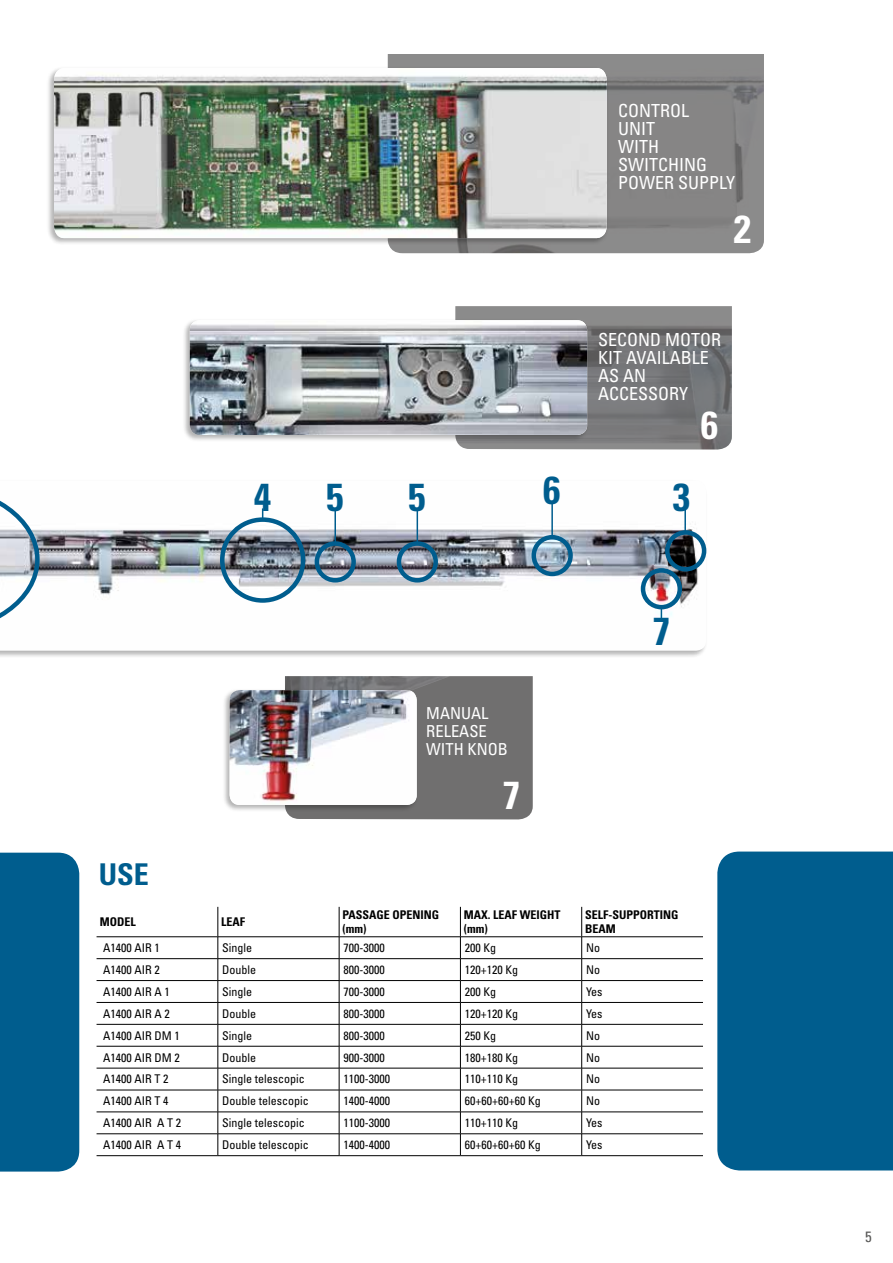
<style>
.page{position:relative;width:893px;height:1263px;background:#fff}
.page>*{position:absolute;margin:0;border:0;box-sizing:border-box;transform-origin:0 0}
.t1{font:700 condensed 39px "Univers LT Std";color:#005d8e}
.t2{font:700 condensed 39px "Univers LT Std";color:#fff}
.t3{font:700 condensed 30px "Univers LT Std";color:#005d8e}
.t4{font:condensed 18px/18px "Univers LT Std";color:#fff}
.t5{font:condensed 16.5px/18px "Univers LT Std";color:#fff}
.t6{font:condensed 15px "Univers LT Std";color:#575756}
.t7{font:condensed 12px "Univers LT Std";color:#000}
.t8{font:700 condensed 12px/14.4px "Univers LT Std";color:#000}
</style>
<div class="page">
<div style="left:0;top:479px;width:708px;height:179px;background:#000;opacity:.3"></div>
<img style="left:0;top:480px;width:706px;height:171px">
<div style="left:220px;top:517px;width:85px;height:86px;border:4px solid #005d8e;border-radius:50%"></div>
<div style="left:665px;top:530px;width:41px;height:41px;border:4px solid #005d8e;border-radius:50%"></div>
<svg style="left:0;top:485px;width:40px;height:149px"></svg>
<hr style="left:334px;top:509px;width:2px;height:34px;background:#005d8e">
<div style="left:315px;top:541px;width:41px;height:41px;border:4px solid #005d8e;border-radius:50%"></div>
<hr style="left:417px;top:509px;width:1px;height:34px;background:#005d8e">
<div style="left:397px;top:541px;width:41px;height:41px;border:4px solid #005d8e;border-radius:50%"></div>
<hr style="left:684px;top:509px;width:2px;height:23px;background:#005d8e">
<div style="left:641px;top:568px;width:41px;height:41px;border:4px solid #005d8e;border-radius:50%"></div>
<hr style="left:551px;top:502px;width:2px;height:35px;background:#005d8e">
<div style="left:531px;top:535px;width:42px;height:41px;border:4px solid #005d8e;border-radius:50%"></div>
<img style="left:388px;top:54px;width:376px;height:199px">
<div style="left:46px;top:66px;width:562px;height:180px;background:#000;opacity:.3"></div>
<img style="left:54px;top:68px;width:553px;height:170px">
<img style="left:455px;top:306px;width:277px;height:143px">
<div style="left:182px;top:318px;width:407px;height:125px;background:#000;opacity:.3"></div>
<img style="left:190px;top:320px;width:397px;height:115px">
<div style="left:287px;top:676px;width:246px;height:143px;background:#706f6f"></div>
<img style="left:285px;top:676px;width:165px;height:127px">
<div style="left:222px;top:688px;width:196px;height:125px;background:#000;opacity:.3"></div>
<img style="left:230px;top:690px;width:187px;height:115px">
<div style="left:0;top:853px;width:79px;height:318px;background:#005d8e"></div>
<div style="left:717px;top:851px;width:176px;height:319px;background:#005d8e"></div>
<hr style="left:97px;top:958px;width:121px;height:1px;background:#000">
<hr style="left:97px;top:980px;width:121px;height:1px;background:#000">
<hr style="left:97px;top:1002px;width:121px;height:1px;background:#000">
<hr style="left:97px;top:1024px;width:121px;height:1px;background:#000">
<hr style="left:97px;top:1046px;width:121px;height:1px;background:#000">
<hr style="left:97px;top:1068px;width:121px;height:1px;background:#000">
<hr style="left:97px;top:1090px;width:121px;height:1px;background:#000">
<hr style="left:97px;top:1112px;width:121px;height:1px;background:#000">
<hr style="left:97px;top:1133px;width:121px;height:1px;background:#000">
<hr style="left:97px;top:1155px;width:121px;height:1px;background:#000">
<hr style="left:218px;top:958px;width:121px;height:1px;background:#000">
<hr style="left:339px;top:958px;width:121px;height:1px;background:#000">
<hr style="left:460px;top:958px;width:122px;height:1px;background:#000">
<hr style="left:582px;top:958px;width:121px;height:1px;background:#000">
<hr style="left:218px;top:980px;width:121px;height:1px;background:#000">
<hr style="left:339px;top:980px;width:121px;height:1px;background:#000">
<hr style="left:460px;top:980px;width:122px;height:1px;background:#000">
<hr style="left:582px;top:980px;width:121px;height:1px;background:#000">
<hr style="left:218px;top:1002px;width:121px;height:1px;background:#000">
<hr style="left:339px;top:1002px;width:121px;height:1px;background:#000">
<hr style="left:460px;top:1002px;width:122px;height:1px;background:#000">
<hr style="left:582px;top:1002px;width:121px;height:1px;background:#000">
<hr style="left:218px;top:1024px;width:121px;height:1px;background:#000">
<hr style="left:339px;top:1024px;width:121px;height:1px;background:#000">
<hr style="left:460px;top:1024px;width:122px;height:1px;background:#000">
<hr style="left:582px;top:1024px;width:121px;height:1px;background:#000">
<hr style="left:218px;top:1046px;width:121px;height:1px;background:#000">
<hr style="left:339px;top:1046px;width:121px;height:1px;background:#000">
<hr style="left:460px;top:1046px;width:122px;height:1px;background:#000">
<hr style="left:582px;top:1046px;width:121px;height:1px;background:#000">
<hr style="left:218px;top:1068px;width:121px;height:1px;background:#000">
<hr style="left:339px;top:1068px;width:121px;height:1px;background:#000">
<hr style="left:460px;top:1068px;width:122px;height:1px;background:#000">
<hr style="left:582px;top:1068px;width:121px;height:1px;background:#000">
<hr style="left:218px;top:1090px;width:121px;height:1px;background:#000">
<hr style="left:339px;top:1090px;width:121px;height:1px;background:#000">
<hr style="left:460px;top:1090px;width:122px;height:1px;background:#000">
<hr style="left:582px;top:1090px;width:121px;height:1px;background:#000">
<hr style="left:218px;top:1112px;width:121px;height:1px;background:#000">
<hr style="left:339px;top:1112px;width:121px;height:1px;background:#000">
<hr style="left:460px;top:1112px;width:122px;height:1px;background:#000">
<hr style="left:582px;top:1112px;width:121px;height:1px;background:#000">
<hr style="left:218px;top:1133px;width:121px;height:1px;background:#000">
<hr style="left:339px;top:1133px;width:121px;height:1px;background:#000">
<hr style="left:460px;top:1133px;width:122px;height:1px;background:#000">
<hr style="left:582px;top:1133px;width:121px;height:1px;background:#000">
<hr style="left:218px;top:1155px;width:121px;height:1px;background:#000">
<hr style="left:339px;top:1155px;width:121px;height:1px;background:#000">
<hr style="left:460px;top:1155px;width:122px;height:1px;background:#000">
<hr style="left:582px;top:1155px;width:121px;height:1px;background:#000">
<svg style="left:218px;top:907px;width:1px;height:248px"></svg>
<svg style="left:339px;top:907px;width:1px;height:248px"></svg>
<svg style="left:460px;top:907px;width:1px;height:248px"></svg>
<svg style="left:581px;top:907px;width:1px;height:248px"></svg>
<hr style="left:97px;top:936px;width:121px;height:1px;background:#000">
<hr style="left:218px;top:936px;width:121px;height:1px;background:#000">
<hr style="left:339px;top:936px;width:121px;height:1px;background:#000">
<hr style="left:460px;top:936px;width:122px;height:1px;background:#000">
<hr style="left:582px;top:936px;width:121px;height:1px;background:#000">
<h3 class="t4" style="left:618px;top:102px;width:118px">CONTROL<br>UNIT<br>WITH<br>SWITCHING<br>POWER SUPPLY</h3>
<h1 class="t2" style="left:734px;top:205px;width:19px">2</h1>
<h3 class="t4" style="left:598px;top:330px;width:125px">SECOND MOTOR<br>KIT AVAILABLE<br>AS AN<br>ACCESSORY</h3>
<h1 class="t2" style="left:701px;top:401px;width:19px">6</h1>
<h1 class="t1" style="left:543px;top:467px;width:19px">6</h1>
<h1 class="t1" style="left:254px;top:473px;width:19px">4</h1>
<h1 class="t1" style="left:326px;top:473px;width:19px">5</h1>
<h1 class="t1" style="left:408px;top:473px;width:19px">5</h1>
<h1 class="t1" style="left:673px;top:473px;width:19px">3</h1>
<h3 class="t5" style="left:426px;top:704px;width:83px">MANUAL<br>RELEASE<br>WITH KNOB</h3>
<h1 class="t2" style="left:503px;top:771px;width:19px">7</h1>
<h1 class="t1" style="left:653px;top:607px;width:19px">7</h1>
<h2 class="t3" style="left:99px;top:856px;width:52px">USE</h2>
<p class="t8" style="left:100px;top:915px;width:37px">MODEL</p>
<p class="t8" style="left:221px;top:915px;width:25px">LEAF</p>
<p class="t8" style="left:343px;top:907px;width:98px">PASSAGE OPENING (mm)</p>
<p class="t8" style="left:464px;top:907px;width:98px">MAX. LEAF WEIGHT (mm)</p>
<p class="t8" style="left:585px;top:907px;width:95px">SELF-SUPPORTING<br>BEAM</p>
<p class="t7" style="left:103px;top:940px;width:58px">A1400 AIR 1</p>
<p class="t7" style="left:222px;top:940px;width:31px">Single</p>
<p class="t7" style="left:343px;top:940px;width:43px">700-3000</p>
<p class="t7" style="left:465px;top:940px;width:33px">200 Kg</p>
<p class="t7" style="left:586px;top:940px;width:16px">No</p>
<p class="t7" style="left:103px;top:962px;width:58px">A1400 AIR 2</p>
<p class="t7" style="left:222px;top:962px;width:35px">Double</p>
<p class="t7" style="left:343px;top:962px;width:43px">800-3000</p>
<p class="t7" style="left:465px;top:962px;width:55px">120+120 Kg</p>
<p class="t7" style="left:586px;top:962px;width:16px">No</p>
<p class="t7" style="left:103px;top:984px;width:68px">A1400 AIR A 1</p>
<p class="t7" style="left:222px;top:984px;width:31px">Single</p>
<p class="t7" style="left:343px;top:984px;width:43px">700-3000</p>
<p class="t7" style="left:465px;top:984px;width:33px">200 Kg</p>
<p class="t7" style="left:586px;top:984px;width:18px">Yes</p>
<p class="t7" style="left:103px;top:1006px;width:68px">A1400 AIR A 2</p>
<p class="t7" style="left:222px;top:1006px;width:35px">Double</p>
<p class="t7" style="left:343px;top:1006px;width:43px">800-3000</p>
<p class="t7" style="left:465px;top:1006px;width:55px">120+120 Kg</p>
<p class="t7" style="left:586px;top:1006px;width:18px">Yes</p>
<p class="t7" style="left:103px;top:1028px;width:78px">A1400 AIR DM 1</p>
<p class="t7" style="left:222px;top:1028px;width:31px">Single</p>
<p class="t7" style="left:343px;top:1028px;width:43px">800-3000</p>
<p class="t7" style="left:465px;top:1028px;width:33px">250 Kg</p>
<p class="t7" style="left:586px;top:1028px;width:16px">No</p>
<p class="t7" style="left:103px;top:1050px;width:78px">A1400 AIR DM 2</p>
<p class="t7" style="left:222px;top:1050px;width:35px">Double</p>
<p class="t7" style="left:343px;top:1050px;width:43px">900-3000</p>
<p class="t7" style="left:465px;top:1050px;width:55px">180+180 Kg</p>
<p class="t7" style="left:586px;top:1050px;width:16px">No</p>
<p class="t7" style="left:103px;top:1071px;width:67px">A1400 AIR T 2</p>
<p class="t7" style="left:222px;top:1071px;width:84px">Single telescopic</p>
<p class="t7" style="left:343px;top:1071px;width:48px">1100-3000</p>
<p class="t7" style="left:465px;top:1071px;width:55px">110+110 Kg</p>
<p class="t7" style="left:586px;top:1071px;width:16px">No</p>
<p class="t7" style="left:103px;top:1093px;width:67px">A1400 AIR T 4</p>
<p class="t7" style="left:222px;top:1093px;width:88px">Double telescopic</p>
<p class="t7" style="left:343px;top:1093px;width:48px">1400-4000</p>
<p class="t7" style="left:465px;top:1093px;width:77px">60+60+60+60 Kg</p>
<p class="t7" style="left:586px;top:1093px;width:16px">No</p>
<p class="t7" style="left:103px;top:1115px;width:79px">A1400 AIR A T 2</p>
<p class="t7" style="left:222px;top:1115px;width:84px">Single telescopic</p>
<p class="t7" style="left:343px;top:1115px;width:48px">1100-3000</p>
<p class="t7" style="left:465px;top:1115px;width:55px">110+110 Kg</p>
<p class="t7" style="left:586px;top:1115px;width:18px">Yes</p>
<p class="t7" style="left:103px;top:1137px;width:79px">A1400 AIR A T 4</p>
<p class="t7" style="left:222px;top:1137px;width:88px">Double telescopic</p>
<p class="t7" style="left:343px;top:1137px;width:48px">1400-4000</p>
<p class="t7" style="left:465px;top:1137px;width:77px">60+60+60+60 Kg</p>
<p class="t7" style="left:586px;top:1137px;width:18px">Yes</p>
<p class="t6" style="left:865px;top:1227px;width:8px">5</p>
</div>
